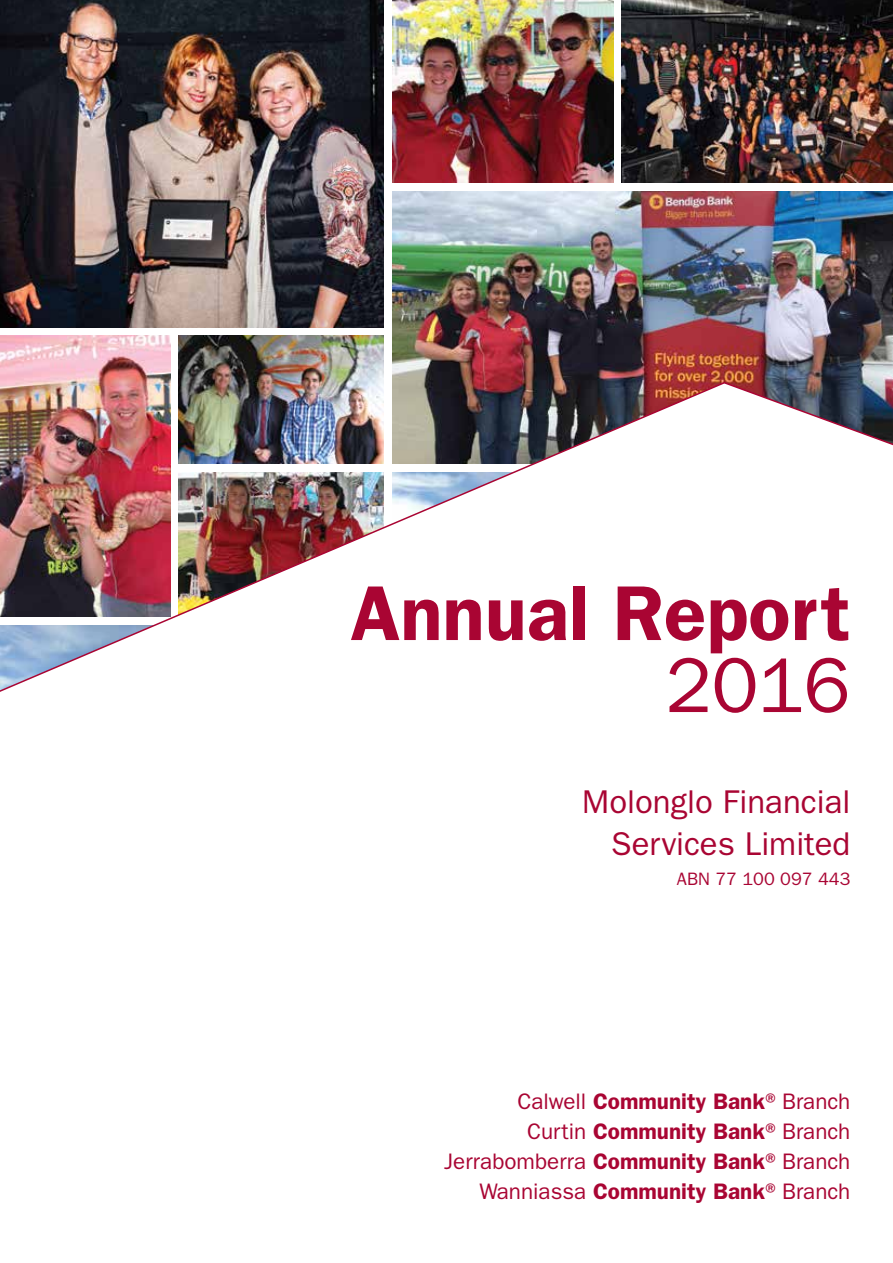
<style>
.page{position:relative;width:893px;height:1263px;background:#fff}
.page>*{position:absolute;margin:0;border:0;box-sizing:border-box;transform-origin:0 0}
.t1{font:600 78px "Franklin Gothic";color:#a90533}
.t2{font:78px "Franklin Gothic";color:#a90533}
.t3{font:33px/42px "Franklin Gothic";color:#a90533;text-align:right}
.t4{font:22.5px/30px "Franklin Gothic";color:#a90533;text-align:right}
.t5{font:18px "Franklin Gothic";color:#a90533}
.s1{font-weight:600}
</style>
<div class="page">
<img style="left:0;top:0;width:384px;height:327px">
<img style="left:0;top:336px;width:170px;height:45px">
<img style="left:622px;top:0;width:271px;height:183px">
<img style="left:392px;top:0;width:221px;height:183px">
<img style="left:392px;top:191px;width:501px;height:190px">
<img style="left:179px;top:336px;width:205px;height:45px">
<img style="left:0;top:381px;width:893px;height:311px">
<h1 class="t1" style="left:350px;top:567px;width:501px">Annual Report</h1>
<h1 class="t2" style="left:666px;top:641px;width:186px">2016</h1>
<h2 class="t3" style="left:582px;top:781px;width:270px">Molonglo Financial<br>Services Limited</h2>
<p class="t5" style="left:677px;top:869px;width:175px">ABN 77 100 097 443</p>
<p class="t4" style="left:444px;top:1087px;width:408px">Calwell <span class="s1">Community Bank</span>®Branch<br>Curtin <span class="s1">Community Bank</span>®Branch Jerrabomberra <span class="s1">Community Bank</span>®Branch Wanniassa <span class="s1">Community Bank</span>®Branch</p>
</div>
